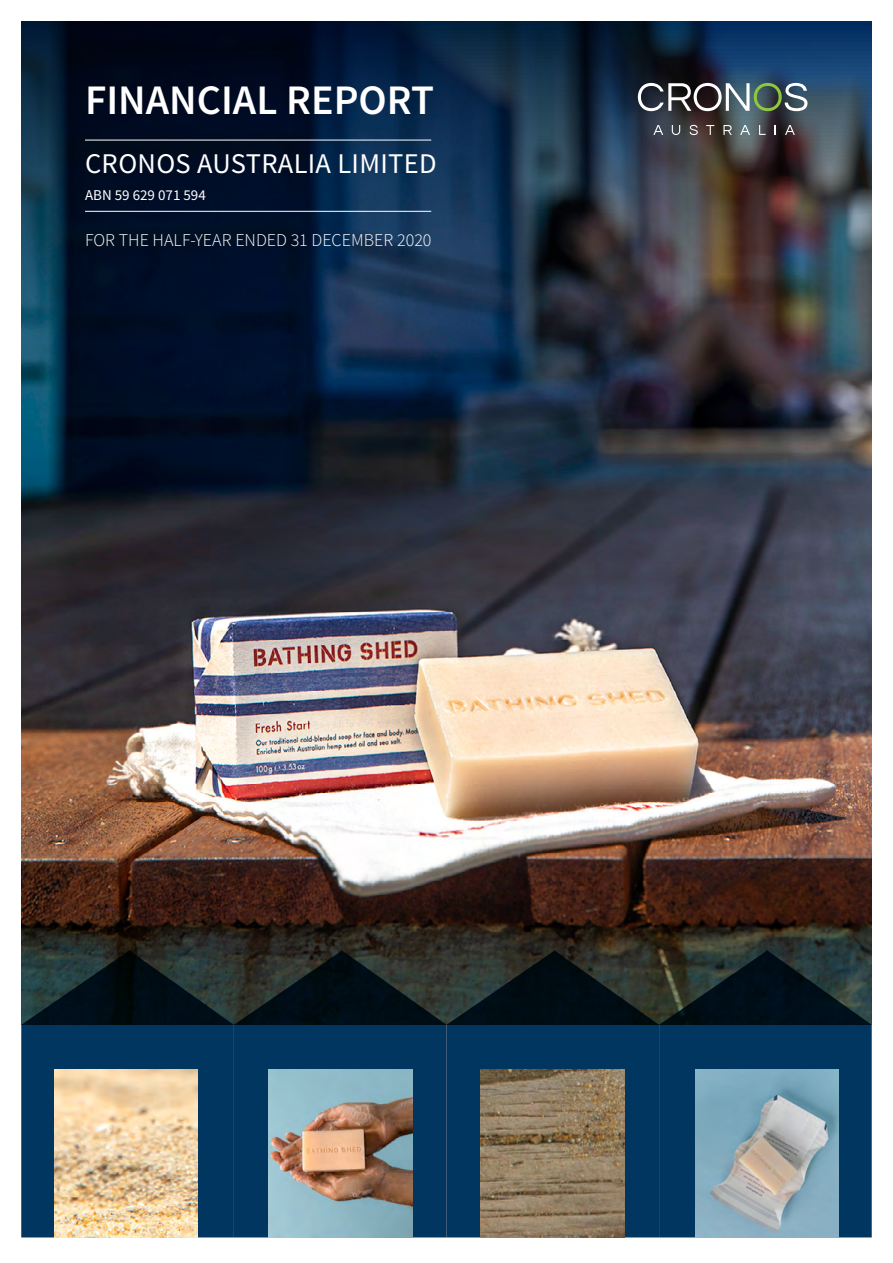
<style>
.page{position:relative;width:893px;height:1263px;background:#fff}
.page>*{position:absolute;margin:0;border:0;box-sizing:border-box;transform-origin:0 0}
.t1{font:600 42px "Source Sans Pro";color:#fff}
.t2{font:28.5px "Source Sans Pro";letter-spacing:.01em;color:#fff}
.t3{font:300 18px "Source Sans Pro";color:#fff}
.t4{font:15px "Source Sans Pro";color:#fff}
</style>
<div class="page">
<img style="left:21px;top:21px;width:851px;height:929px">
<svg style="left:21px;top:950px;width:213px;height:287px;background:#0a2f48"></svg>
<svg style="left:234px;top:950px;width:212px;height:287px;background:#0b2c44"></svg>
<svg style="left:446px;top:950px;width:213px;height:287px;background:#0b2d45"></svg>
<svg style="left:659px;top:950px;width:213px;height:287px;background:#0a2f47"></svg>
<img style="left:54px;top:1069px;width:144px;height:168px">
<img style="left:268px;top:1069px;width:144px;height:168px">
<img style="left:481px;top:1069px;width:144px;height:168px">
<img style="left:695px;top:1069px;width:144px;height:168px">
<svg style="left:638px;top:83px;width:169px;height:28px"></svg>
<svg style="left:653px;top:125px;width:10px;height:10px"></svg>
<svg style="left:672px;top:125px;width:8px;height:10px"></svg>
<svg style="left:690px;top:125px;width:8px;height:10px"></svg>
<svg style="left:706px;top:125px;width:8px;height:10px"></svg>
<svg style="left:723px;top:125px;width:9px;height:10px"></svg>
<svg style="left:740px;top:125px;width:10px;height:10px"></svg>
<svg style="left:759px;top:125px;width:7px;height:10px"></svg>
<svg style="left:785px;top:125px;width:10px;height:10px"></svg>
<hr style="left:85px;top:140px;width:346px;height:1px;background:#fff">
<hr style="left:85px;top:211px;width:346px;height:1px;background:#fff">
<h1 class="t1" style="left:85px;top:74px;width:351px">FINANCIAL REPORT</h1>
<h2 class="t2" style="left:85px;top:146px;width:353px">CRONOS AUSTRALIA LIMITED</h2>
<p class="t4" style="left:85px;top:186px;width:122px">ABN 59 629 071 594</p>
<p class="t3" style="left:85px;top:229px;width:348px">FOR THE HALF-YEAR ENDED 31 DECEMBER 2020</p>
</div>
